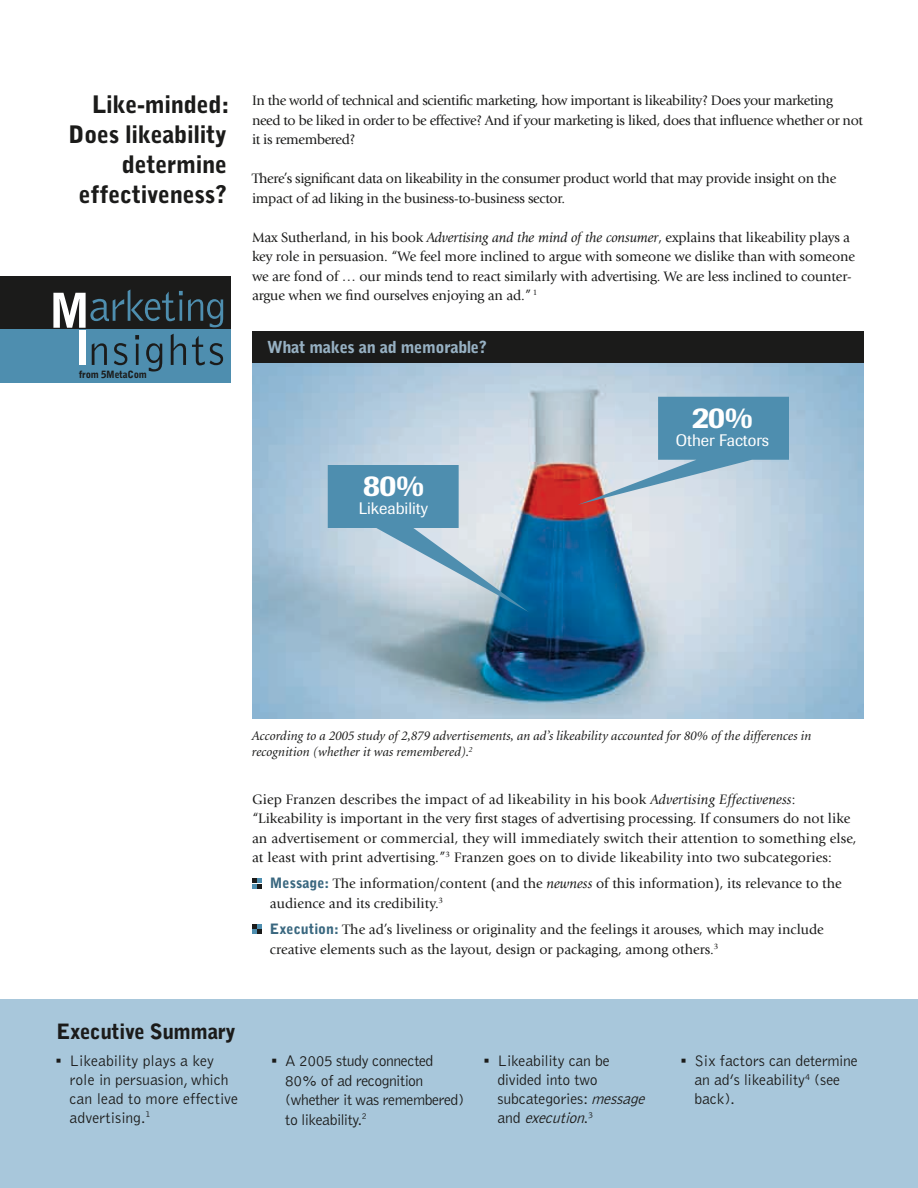
<style>
.page{position:relative;width:918px;height:1188px;background:#fff}
.page>*{position:absolute;margin:0;border:0;box-sizing:border-box;transform-origin:0 0}
.t1{font:500 30px "Imago";color:#fff}
.t2{font:900 24px/30px "Bell Gothic";letter-spacing:-.015em;color:#1b1b1a;text-align:right}
.t3{font:900 21px "Bell Gothic";letter-spacing:-.02em;color:#1b1b1a}
.t4{font:900 16.5px "Bell Gothic";letter-spacing:-.02em;color:#97b1c3}
.t5{font:16.5px "Imago";color:#fff}
.t6{font:300 15.75px/18.9px "Bell Gothic";letter-spacing:-.01em;color:#1b1b1a}
.t7{font:300 15.75px/19.5px "Bell Gothic";letter-spacing:-.03em;color:#1b1b1a}
.t8{font:14.25px/19.5px "Giovanni";letter-spacing:-.01em;color:#1b1b1a}
.t9{font:14.25px/19.5px "Giovanni";letter-spacing:.01em;color:#1b1b1a}
.t10{font:14.25px/19.5px "Giovanni";letter-spacing:-.03em;color:#1b1b1a}
.t11{font:italic 13.5px/16.5px "Minion";color:#1b1b1a}
.t12{font:900 10.05px "Bell Gothic";letter-spacing:-.025em;color:#1b1b1a}
.s1{font-style:italic}
.s2{font-family:"Bell Gothic";font-weight:900;color:#39677f}
.s3{font-family:"Universal Newswith Comm Pi";font-weight:400}
</style>
<div class="page">
<div style="left:0;top:999px;width:918px;height:189px;background:#a8c7db"></div>
<div style="left:0;top:276px;width:230px;height:54px;background:#1b1b1a"></div>
<div style="left:0;top:330px;width:230px;height:53px;background:#4e8eaf"></div>
<svg style="left:53px;top:289px;width:170px;height:39px"></svg>
<svg style="left:92px;top:343px;width:15px;height:22px"></svg>
<svg style="left:114px;top:343px;width:13px;height:22px"></svg>
<hr style="left:136px;top:344px;width:3px;height:21px;background:#1b1b1a">
<svg style="left:135px;top:335px;width:4px;height:4px"></svg>
<svg style="left:146px;top:343px;width:16px;height:29px"></svg>
<svg style="left:171px;top:334px;width:15px;height:31px"></svg>
<svg style="left:192px;top:336px;width:31px;height:29px"></svg>
<div style="left:79px;top:330px;width:7px;height:35px;background:#fff"></div>
<svg style="left:252px;top:879px;width:10px;height:9px"></svg>
<svg style="left:253px;top:925px;width:9px;height:9px"></svg>
<img style="left:252px;top:363px;width:612px;height:355px">
<div style="left:252px;top:331px;width:612px;height:32px;background:#1b1b1a"></div>
<svg style="left:578px;top:397px;width:211px;height:108px;background:#97b2c6"></svg>
<svg style="left:328px;top:465px;width:201px;height:147px;background:#95b7cb"></svg>
<h2 class="t2" style="left:68px;top:89px;width:162px">Like-minded:<br>Does likeability determine effectiveness?</h2>
<p class="t12" style="left:79px;top:369px;width:70px">from 5MetaCom</p>
<p class="t10" style="left:252px;top:91px;width:612px">In the world of technical and scientific marketing, how important is likeability? Does your marketing need to be liked in order to be effective? And if your marketing is liked, does that influence whether or not it is remembered?</p>
<p class="t8" style="left:252px;top:169px;width:586px">There’s significant data on likeability in the consumer product world that may provide insight on the impact of ad liking in the business-to-business sector.</p>
<p class="t8" style="left:252px;top:227px;width:605px">Max Sutherland, in his book <span class="s1">Advertising and the mind of the consumer</span>, explains that likeability plays a key role in persuasion. “We feel more inclined to argue with someone we dislike than with someone we are fond of … our minds tend to react similarly with advertising. We are less inclined to counter&shy;argue when we find ourselves enjoying an ad.” <sup>1</sup></p>
<p class="t4" style="left:267px;top:337px;width:221px">What makes an ad memorable?</p>
<h1 class="t1" style="left:363px;top:468px;width:63px">80%</h1>
<p class="t5" style="left:359px;top:499px;width:71px">Likeability</p>
<h1 class="t1" style="left:692px;top:399px;width:62px">20%</h1>
<p class="t5" style="left:676px;top:431px;width:95px">Other Factors</p>
<p class="t11" style="left:251px;top:728px;width:561px">According to a 2005 study of 2,879 advertisements, an ad’s likeability accounted for 80% of the differences in recognition (whether it was remembered).<sup>2</sup></p>
<p class="t9" style="left:252px;top:789px;width:606px">Giep Franzen describes the impact of ad likeability in his book <span class="s1">Advertising Effectiveness</span>: “Likeability is important in the very first stages of advertising processing. If consumers do not like an advertisement or commercial, they will immediately switch their attention to something else, at least with print advertising.”<sup>3</sup> Franzen goes on to divide likeability into two subcategories:</p>
<p class="t8" style="left:270px;top:874px;width:573px"><span class="s2">Message:</span> The information/content (and the <span class="s1">newness</span> of this information), its relevance to the audience and its credibility.<sup>3</sup></p>
<p class="t8" style="left:270px;top:920px;width:555px"><span class="s2">Execution:</span> The ad’s liveliness or originality and the feelings it arouses, which may include creative elements such as the layout, design or packaging, among others.<sup>3</sup></p>
<h3 class="t3" style="left:57px;top:1019px;width:181px">Executive Summary</h3>
<p class="t6" style="left:70px;top:1052px;width:170px;text-indent:-13px"><span class="s3">b</span> Likeability plays a key role in persuasion, which can lead to more effective advertising.<sup>1</sup></p>
<p class="t7" style="left:285px;top:1051px;width:180px;text-indent:-13px"><span class="s3">b</span> A 2005 study connected<br>80% of ad recognition (whether it was remembered) to likeability.<sup>2</sup></p>
<p class="t6" style="left:498px;top:1052px;width:153px;text-indent:-13px"><span class="s3">b</span> Likeability can be divided into two subcategories: <span class="s1">message </span>a n d <span class="s1">execution</span>. <sup>3</sup></p>
<p class="t6" style="left:694px;top:1052px;width:165px;text-indent:-13px"><span class="s3">b</span> Six factors can determine an ad’s likeability<sup>4</sup> (see back).</p>
</div>
